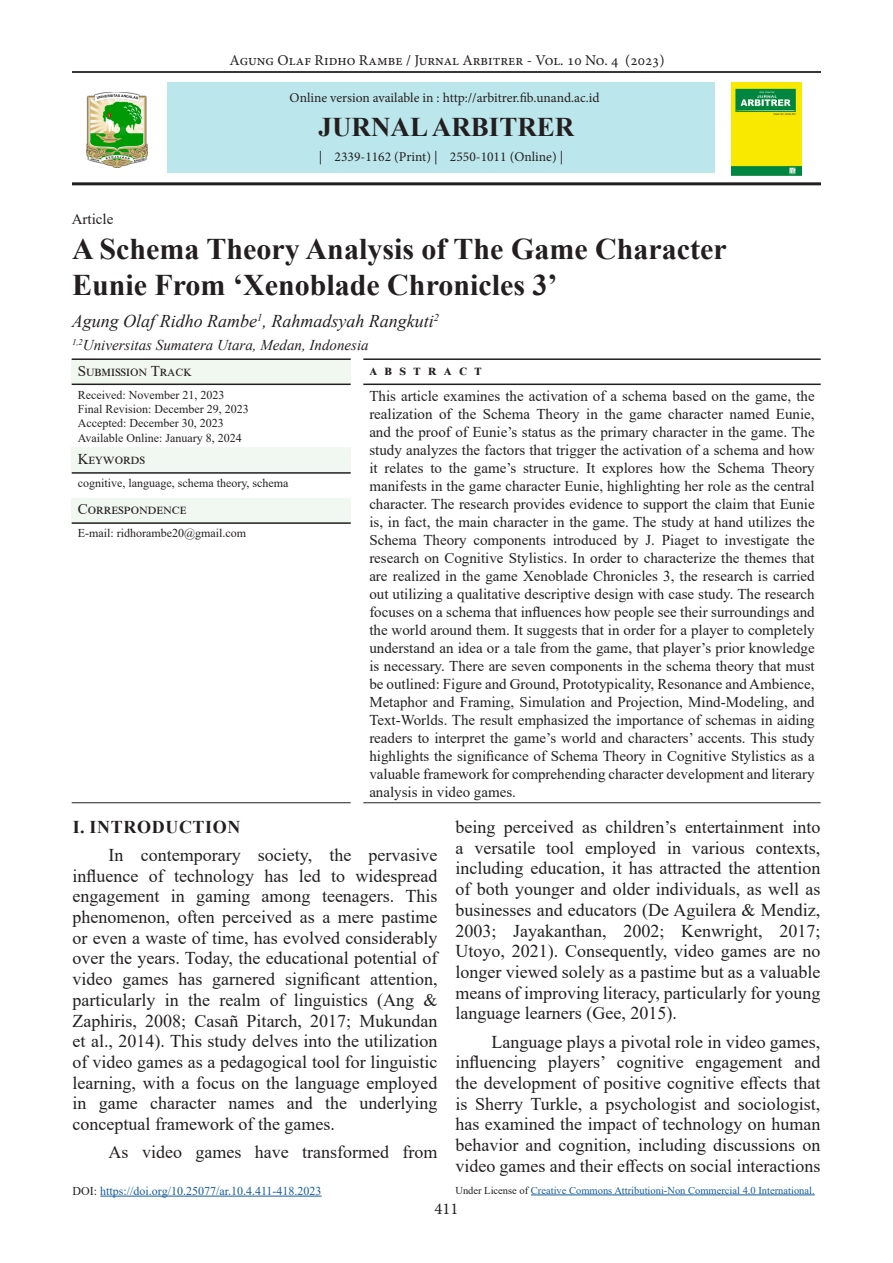
<style>
.page{position:relative;width:893px;height:1263px;background:#fff}
.page>*{position:absolute;margin:0;border:0;box-sizing:border-box;transform-origin:0 0}
.t1{font:700 30px/36px "Times New Roman";color:#231f20}
.t2{font:700 27px "Times New Roman";color:#231f20}
.t3{font:18px/20.7px "Times New Roman";color:#231f20;text-align:justify}
.Author{font:italic 18px "Times New Roman";color:#231f20}
.Header_1{font:700 18px "Times New Roman";letter-spacing:.035em;color:#231f20}
.t4{font:16.5px "Minion Pro";color:#231f20}
.Abstract{font:15px/18px "Times New Roman";color:#231f20;text-align:justify}
.t5{font:15px "Minion Pro";color:#231f20}
.Affiliation{font:italic 15px "Times New Roman";color:#231f20}
.Abstract_Table{font:15px "Times New Roman";letter-spacing:.035em;color:#231f20}
.Abstract_Table-2{font:15px "Times New Roman";letter-spacing:.08em;color:#231f20}
.Abstract_Table-3{font:700 15px "Times New Roman";color:#231f20}
.t6{font:13.5px "Minion Pro";color:#231f20}
.Abstract_table_description{font:12px "Times New Roman";color:#231f20}
.t7{font:12px "Times New Roman";color:#175d9e}
.t8{font:10.5px "Times New Roman";color:#175d9e}
.s1{color:#231f20}
</style>
<div class="page">
<hr style="left:72px;top:71px;width:749px;height:1px;background:#231f20">
<img style="left:731px;top:82px;width:70px;height:94px">
<img style="left:86px;top:93px;width:61px;height:75px">
<hr style="left:72px;top:182px;width:749px;height:3px;background:#231f20">
<hr style="left:72px;top:72px;width:749px;height:1px;background:#231f20">
<div style="left:167px;top:82px;width:548px;height:91px;background:#bbe6eb"></div>
<div style="left:72px;top:359px;width:279px;height:25px;background:#f1f8ef"></div>
<div style="left:72px;top:448px;width:279px;height:25px;background:#f0f8f1"></div>
<div style="left:72px;top:498px;width:279px;height:25px;background:#f0f8f1"></div>
<hr style="left:72px;top:358px;width:279px;height:2px;background:#231f20">
<hr style="left:363px;top:358px;width:458px;height:2px;background:#231f20">
<hr style="left:72px;top:384px;width:279px;height:1px;background:#231f20">
<hr style="left:363px;top:384px;width:458px;height:1px;background:#231f20">
<hr style="left:72px;top:472px;width:279px;height:2px;background:#231f20">
<hr style="left:72px;top:522px;width:279px;height:2px;background:#231f20">
<hr style="left:363px;top:802px;width:458px;height:1px;background:#231f20">
<hr style="left:72px;top:802px;width:279px;height:1px;background:#231f20">
<hr style="left:531px;top:1195px;width:284px;height:1px;background:#175d9e">
<hr style="left:100px;top:1196px;width:222px;height:1px;background:#175d9e">
<p class="t5" style="left:230px;top:50px;width:437px">Agung Olaf Ridho Rambe / Jurnal Arbitrer - Vol. 10 No. 4 (2023)</p>
<p class="t6" style="left:290px;top:89px;width:312px">Online version available in : http://arbitrer.fib.unand.ac.id</p>
<p class="t2" style="left:319px;top:108px;width:257px">JURNAL ARBITRER</p>
<p class="t6" style="left:319px;top:148px;width:246px">| 2339-1162 (Print) | 2550-1011 (Online) |</p>
<p class="Abstract" style="left:72px;top:209px;width:43px">Article</p>
<p class="t1" style="left:72px;top:230px;width:656px">A Schema Theory Analysis of The Game Character<br>Eunie From ‘Xenoblade Chronicles 3’</p>
<p class="Author" style="left:72px;top:308px;width:369px">Agung Olaf Ridho Rambe<sup>1</sup>, Rahmadsyah Rangkuti<sup>2</sup></p>
<p class="Affiliation" style="left:72px;top:335px;width:298px"><sup>1,2</sup>Universitas Sumatera Utara, Medan, Indonesia</p>
<p class="Abstract_Table" style="left:78px;top:360px;width:115px">Submission Track</p>
<p class="Abstract_Table-3" style="left:369px;top:359px;width:114px">A B S T R A C T</p>
<p class="Abstract_table_description" style="left:78px;top:386px;width:148px">Received: November 21, 2023</p>
<p class="Abstract_table_description" style="left:78px;top:400px;width:172px">Final Revision: December 29, 2023</p>
<p class="Abstract_table_description" style="left:78px;top:415px;width:147px">Accepted: December 30, 2023</p>
<p class="Abstract_table_description" style="left:78px;top:429px;width:166px">Available Online: January 8, 2024</p>
<p class="Abstract" style="left:369px;top:386px;width:447px">This article examines the activation of a schema based on the game, the realization of the Schema Theory in the game character named Eunie, and the proof of Eunie’s status as the primary character in the game. The study analyzes the factors that trigger the activation of a schema and how it relates to the game’s structure. It explores how the Schema Theory manifests in the game character Eunie, highlighting her role as the central character. The research provides evidence to support the claim that Eunie is, in fact, the main character in the game. The study at hand utilizes the Schema Theory components introduced by J. Piaget to investigate the research on Cognitive Stylistics. In order to characterize the themes that are realized in the game Xenoblade Chronicles 3, the research is carried out utilizing a qualitative descriptive design with case study. The research focuses on a schema that influences how people see their surroundings and the world around them. It suggests that in order for a player to completely understand an idea or a tale from the game, that player’s prior knowledge is necessary. There are seven components in the schema theory that must be outlined: Figure and Ground, Prototypicality, Resonance and Ambience, Metaphor and Framing, Simulation and Projection, Mind-Modeling, and Text-Worlds. The result emphasized the importance of schemas in aiding readers to interpret the game’s world and characters’ accents. This study highlights the significance of Schema Theory in Cognitive Stylistics as a valuable framework for comprehending character development and literary analysis in video games.</p>
<p class="Abstract_Table" style="left:78px;top:449px;width:69px">Keywords</p>
<p class="Abstract_table_description" style="left:78px;top:475px;width:212px">cognitive, language, schema theory, schema</p>
<p class="Abstract_Table-2" style="left:78px;top:499px;width:110px">Correspondence</p>
<p class="Abstract_table_description" style="left:78px;top:525px;width:170px">E-mail: ridhorambe20@gmail.com</p>
<p class="Header_1" style="left:73px;top:814px;width:169px">I. INTRODUCTION</p>
<p class="t3" style="left:73px;top:844px;width:366px;text-indent:36px">In contemporary society, the pervasive influence of technology has led to widespread engagement in gaming among teenagers. This phenomenon, often perceived as a mere pastime or even a waste of time, has evolved considerably over the years. Today, the educational potential of video games has garnered significant attention, particularly in the realm of linguistics (Ang &amp; Zaphiris, 2008; Casañ Pitarch, 2017; Mukundan et al., 2014). This study delves into the utilization of video games as a pedagogical tool for linguistic learning, with a focus on the language employed in game character names and the underlying conceptual framework of the games.</p>
<p class="t3" style="left:109px;top:1141px;width:330px">As video games have transformed from</p>
<p class="t3" style="left:455px;top:816px;width:366px">being perceived as children’s entertainment into a versatile tool employed in various contexts, including education, it has attracted the attention of both younger and older individuals, as well as businesses and educators (De Aguilera &amp; Mendiz, 2003; Jayakanthan, 2002; Kenwright, 2017; Utoyo, 2021). Consequently, video games are no longer viewed solely as a pastime but as a valuable means of improving literacy, particularly for young language learners (Gee, 2015).</p>
<p class="t3" style="left:455px;top:1030px;width:366px;text-indent:36px">Language plays a pivotal role in video games, influencing players’ cognitive engagement and the development of positive cognitive effects that is Sherry Turkle, a psychologist and sociologist, has examined the impact of technology on human behavior and cognition, including discussions on video games and their effects on social interactions</p>
<p class="t7" style="left:73px;top:1182px;width:250px"><span class="s1">DOI:</span> https://doi.org/10.25077/ar.10.4.411-418.2023</p>
<p class="t8" style="left:455px;top:1183px;width:361px"><span class="s1">Under License of</span> Creative Commons Attributioni-Non Commercial 4.0 International.</p>
<p class="t4" style="left:435px;top:1197px;width:25px">411</p>
</div>
